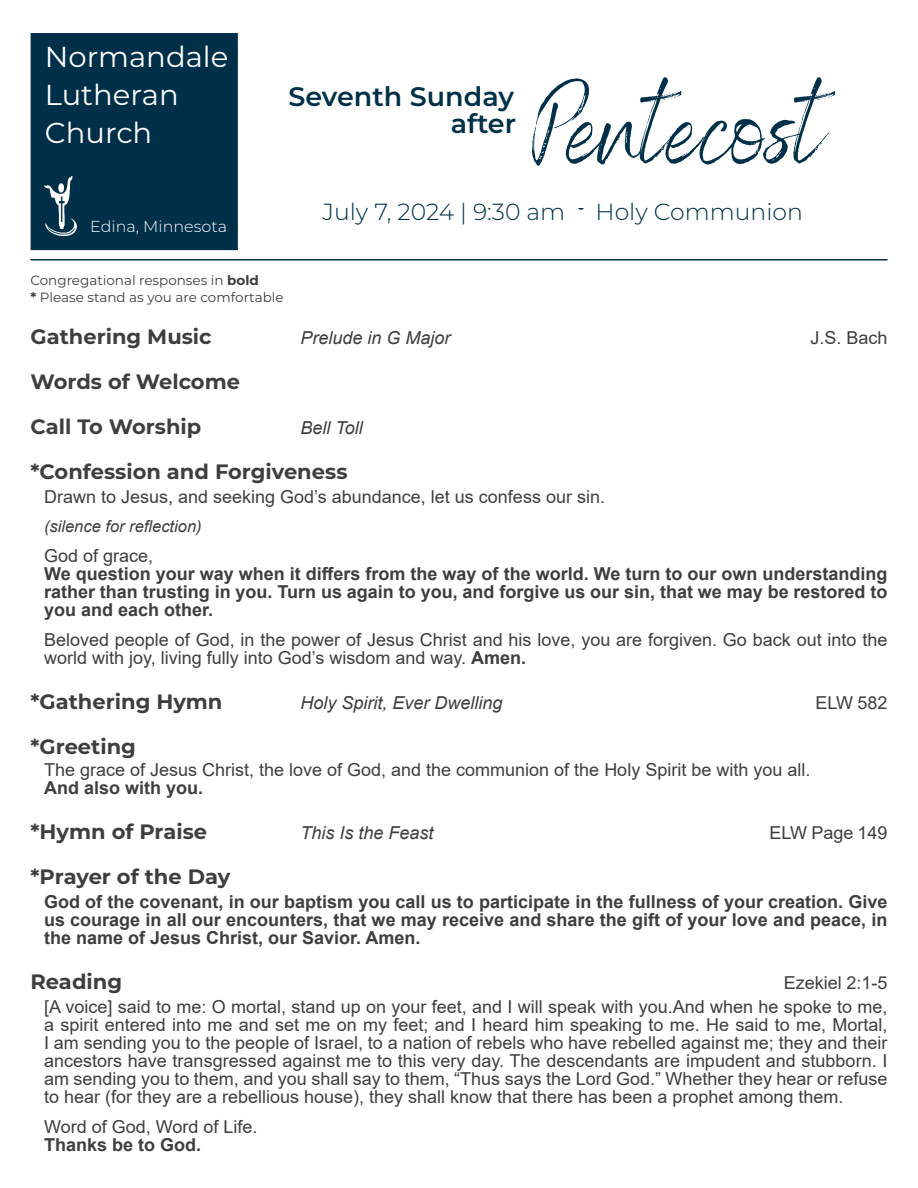
<style>
.page{position:relative;width:918px;height:1188px;background:#fff}
.page>*{position:absolute;margin:0;border:0;box-sizing:border-box;transform-origin:0 0}
.t1{font:112.05px "Benedict";color:#003049}
.t2{font:28.8px/37.8px "Montserrat";color:#fff}
.t3{font:600 26.7px "Montserrat";color:#003049}
.t4{font:300 23.25px "Montserrat";color:#003049}
.t5{font:700 20.85px "Montserrat";color:#3e3e3f}
.t6{font:17.85px/18px "Arial";color:#3e3e3f}
.t7{font:700 17.85px/18px "Arial";color:#3e3e3f;text-align:justify}
.t8{font:italic 17.85px "Arial";color:#3e3e3f}
.t9{font:italic 16.35px "Arial";color:#3e3e3f}
.t10{font:300 15.9px "Montserrat";color:#fff}
.t11{font:13.35px "Montserrat";color:#3e3e3f}
.s1{font-weight:700}
</style>
<div class="page">
<hr style="left:31px;top:259px;width:857px;height:2px;background:#003049">
<div style="left:31px;top:33px;width:207px;height:217px;background:#003049"></div>
<img style="left:45px;top:176px;width:31px;height:60px">
<p class="t2" style="left:45px;top:37px;width:185px">Normandale<br>Lutheran<br>Church</p>
<p class="t10" style="left:90px;top:215px;width:138px">Edina, Minnesota</p>
<p class="t3" style="left:288px;top:78px;width:227px">Seventh Sunday</p>
<p class="t3" style="left:451px;top:105px;width:67px">after</p>
<p class="t1" style="left:532px;top:60px;width:290px">Pentecost</p>
<p class="t4" style="left:322px;top:195px;width:244px">July 7, 2024 | 9:30 am</p>
<p class="t4" style="left:596px;top:195px;width:209px">Holy Communion</p>
<p class="t11" style="left:30px;top:271px;width:230px">Congregational responses in <span class="s1">bold</span></p>
<p class="t11" style="left:30px;top:288px;width:255px"><span class="s1">*</span> Please stand as you are comfortable</p>
<p class="t5" style="left:31px;top:322px;width:183px">Gathering Music</p>
<p class="t8" style="left:301px;top:326px;width:152px">Prelude in G Major</p>
<p class="t6" style="left:810px;top:329px;width:79px">J.S. Bach</p>
<p class="t5" style="left:31px;top:367px;width:211px">Words of Welcome</p>
<p class="t5" style="left:31px;top:412px;width:172px">Call To Worship</p>
<p class="t8" style="left:301px;top:416px;width:64px">Bell Toll</p>
<p class="t5" style="left:31px;top:457px;width:318px">*Confession and Forgiveness</p>
<p class="t6" style="left:44px;top:488px;width:562px">Drawn to Jesus, and seeking God’s abundance, let us confess our sin.</p>
<p class="t9" style="left:44px;top:515px;width:159px">(silence for reflection)</p>
<p class="t6" style="left:44px;top:546px;width:111px">God of grace,</p>
<p class="t7" style="left:44px;top:565px;width:845px">We question your way when it differs from the way of the world. We turn to our own understanding rather than trusting in you. Turn us again to you, and forgive us our sin, that we may be restored to you and each other.</p>
<p class="t6" style="left:44px;top:630px;width:845px">Beloved people of God, in the power of Jesus Christ and his love, you are forgiven. Go back out into the world with joy, living fully into God’s wisdom and way. <span class="s1">Amen.</span></p>
<p class="t5" style="left:31px;top:686px;width:193px">*Gathering Hymn</p>
<p class="t8" style="left:301px;top:691px;width:204px">Holy Spirit, Ever Dwelling</p>
<p class="t6" style="left:815px;top:693px;width:74px">ELW 582</p>
<p class="t5" style="left:31px;top:731px;width:107px">*Greeting</p>
<p class="t6" style="left:44px;top:761px;width:768px">The grace of Jesus Christ, the love of God, and the communion of the Holy Spirit be with you all.</p>
<p class="t7" style="left:44px;top:779px;width:161px">And also with you.</p>
<p class="t5" style="left:31px;top:817px;width:178px">*Hymn of Praise</p>
<p class="t8" style="left:301px;top:821px;width:135px">This Is the Feast</p>
<p class="t6" style="left:770px;top:824px;width:119px">ELW Page 149</p>
<p class="t5" style="left:31px;top:862px;width:201px">*Prayer of the Day</p>
<p class="t7" style="left:44px;top:893px;width:845px">God of the covenant, in our baptism you call us to participate in the fullness of your creation. Give us courage in all our encounters, that we may receive and share the gift of your love and peace, in the name of Jesus Christ, our Savior. Amen.</p>
<p class="t5" style="left:31px;top:967px;width:93px">Reading</p>
<p class="t6" style="left:784px;top:974px;width:105px">Ezekiel 2:1-5</p>
<p class="t6" style="left:44px;top:998px;width:845px;text-align:justify">[A voice] said to me: O mortal, stand up on your feet, and I will speak with you.And when he spoke to me, a spirit entered into me and set me on my feet; and I heard him speaking to me. He said to me, Mortal, I am sending you to the people of Israel, to a nation of rebels who have rebelled against me; they and their ancestors have transgressed against me to this very day. The descendants are impudent and stubborn. I am sending you to them, and you shall say to them, “Thus says the Lord God.” Whether they hear or refuse to hear (for they are a rebellious house), they shall know that there has been a prophet among them.</p>
<p class="t6" style="left:44px;top:1118px;width:215px">Word of God, Word of Life.</p>
<p class="t7" style="left:44px;top:1136px;width:159px">Thanks be to God.</p>
</div>
